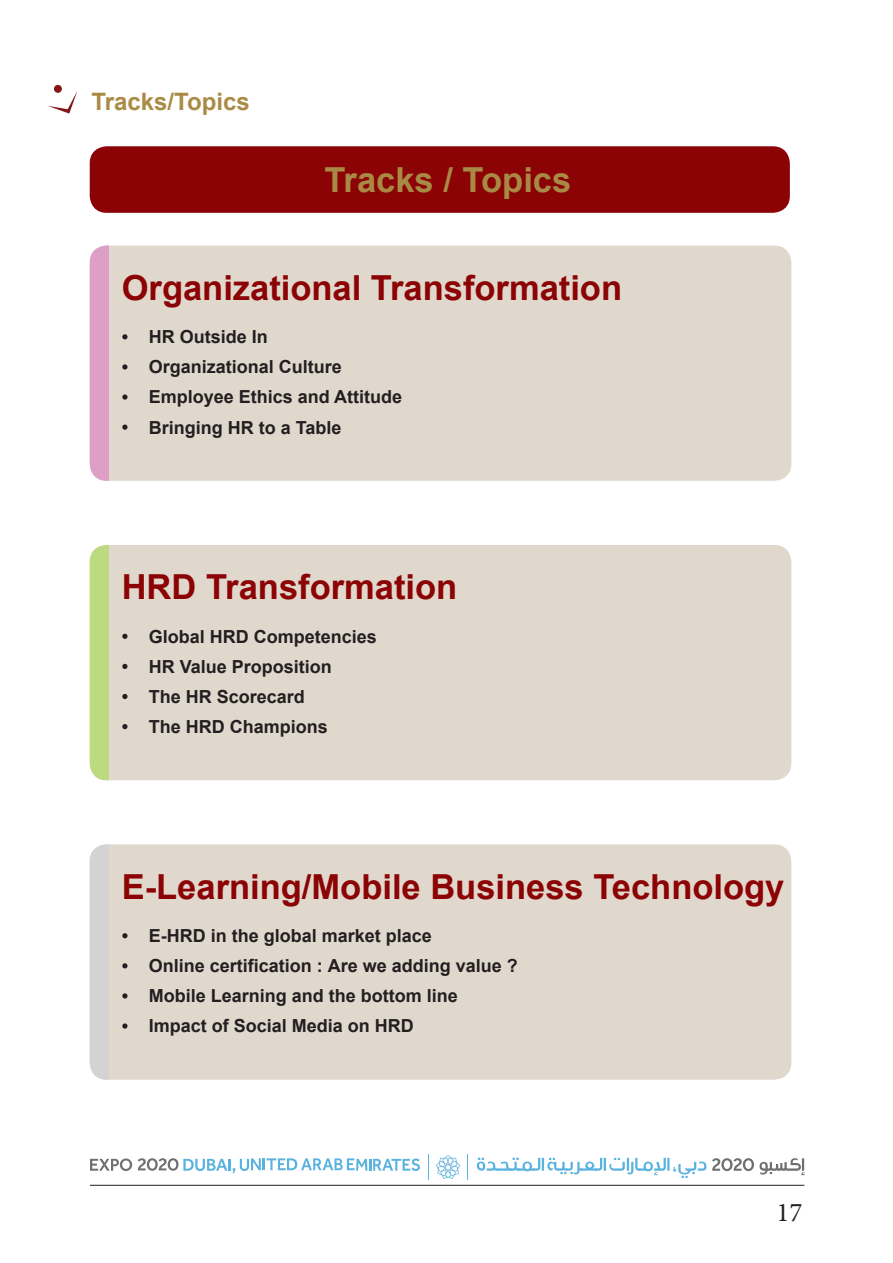
<style>
.page{position:relative;width:893px;height:1263px;background:#fff}
.page>*{position:absolute;margin:0;border:0;box-sizing:border-box;transform-origin:0 0}
.t1{font:700 34.5px "Arial";color:#8b0304}
.t2{font:700 34.5px "Arial";color:#a98a44}
.t3{font:27px "Minion Pro";color:#231f20}
.t4{font:700 24px "Arial";color:#aa8b46}
.t5{font:700 18px/30.2px "Arial";color:#231f20}
</style>
<div class="page">
<hr style="left:90px;top:1185px;width:714px;height:1px;background:#231f20">
<svg style="left:436px;top:1155px;width:24px;height:24px"></svg>
<svg style="left:477px;top:1158px;width:229px;height:20px"></svg>
<svg style="left:90px;top:1158px;width:42px;height:13px"></svg>
<svg style="left:712px;top:1158px;width:93px;height:17px"></svg>
<svg style="left:138px;top:1158px;width:282px;height:15px"></svg>
<svg style="left:428px;top:1155px;width:1px;height:25px"></svg>
<svg style="left:467px;top:1155px;width:1px;height:25px"></svg>
<div style="left:90px;top:146px;width:700px;height:67px;background:#8b0304;border-radius:17px"></div>
<svg style="left:48px;top:91px;width:29px;height:23px"></svg>
<div style="left:54px;top:85px;width:8px;height:8px;background:#841618;border-radius:50%"></div>
<div style="left:90px;top:245px;width:701px;height:236px;background:#e0d8cc;border-radius:17px"></div>
<svg style="left:122px;top:334px;width:6px;height:5px"></svg>
<svg style="left:122px;top:364px;width:6px;height:6px"></svg>
<svg style="left:122px;top:394px;width:6px;height:6px"></svg>
<svg style="left:122px;top:425px;width:6px;height:5px"></svg>
<div style="left:90px;top:245px;width:19px;height:236px;background:#de9fc7"></div>
<div style="left:90px;top:545px;width:701px;height:235px;background:#e0d8cc;border-radius:17px"></div>
<svg style="left:122px;top:634px;width:6px;height:5px"></svg>
<svg style="left:122px;top:664px;width:6px;height:5px"></svg>
<svg style="left:122px;top:694px;width:6px;height:5px"></svg>
<svg style="left:122px;top:724px;width:6px;height:5px"></svg>
<div style="left:90px;top:545px;width:19px;height:235px;background:#bcda7f"></div>
<div style="left:90px;top:844px;width:701px;height:236px;background:#e0d8cc;border-radius:17px"></div>
<svg style="left:122px;top:933px;width:6px;height:5px"></svg>
<svg style="left:122px;top:963px;width:6px;height:5px"></svg>
<svg style="left:122px;top:993px;width:6px;height:5px"></svg>
<svg style="left:122px;top:1023px;width:6px;height:6px"></svg>
<div style="left:90px;top:844px;width:19px;height:236px;background:#d3d3d3"></div>
<h3 class="t4" style="left:91px;top:86px;width:160px">Tracks/Topics</h3>
<h1 class="t2" style="left:324px;top:157px;width:248px">Tracks / Topics</h1>
<h1 class="t1" style="left:122px;top:265px;width:502px">Organizational Transformation</h1>
<p class="t5" style="left:149px;top:322px;width:255px">HR Outside In<br>Organizational Culture<br>Employee Ethics and Attitude<br>Bringing HR to a Table</p>
<h1 class="t1" style="left:122px;top:564px;width:337px">HRD Transformation</h1>
<p class="t5" style="left:149px;top:622px;width:230px">Global HRD Competencies<br>HR Value Proposition<br>The HR Scorecard<br>The HRD Champions</p>
<h1 class="t1" style="left:122px;top:864px;width:664px">E-Learning/Mobile Business Technology</h1>
<p class="t5" style="left:149px;top:921px;width:285px">E-HRD in the global market place</p>
<p class="t5" style="left:149px;top:951px;width:371px">Online certification : Are we adding value ?</p>
<p class="t5" style="left:149px;top:981px;width:311px">Mobile Learning and the bottom line<br>Impact of Social Media on HRD</p>
<h2 class="t3" style="left:776px;top:1194px;width:27px">17</h2>
</div>
